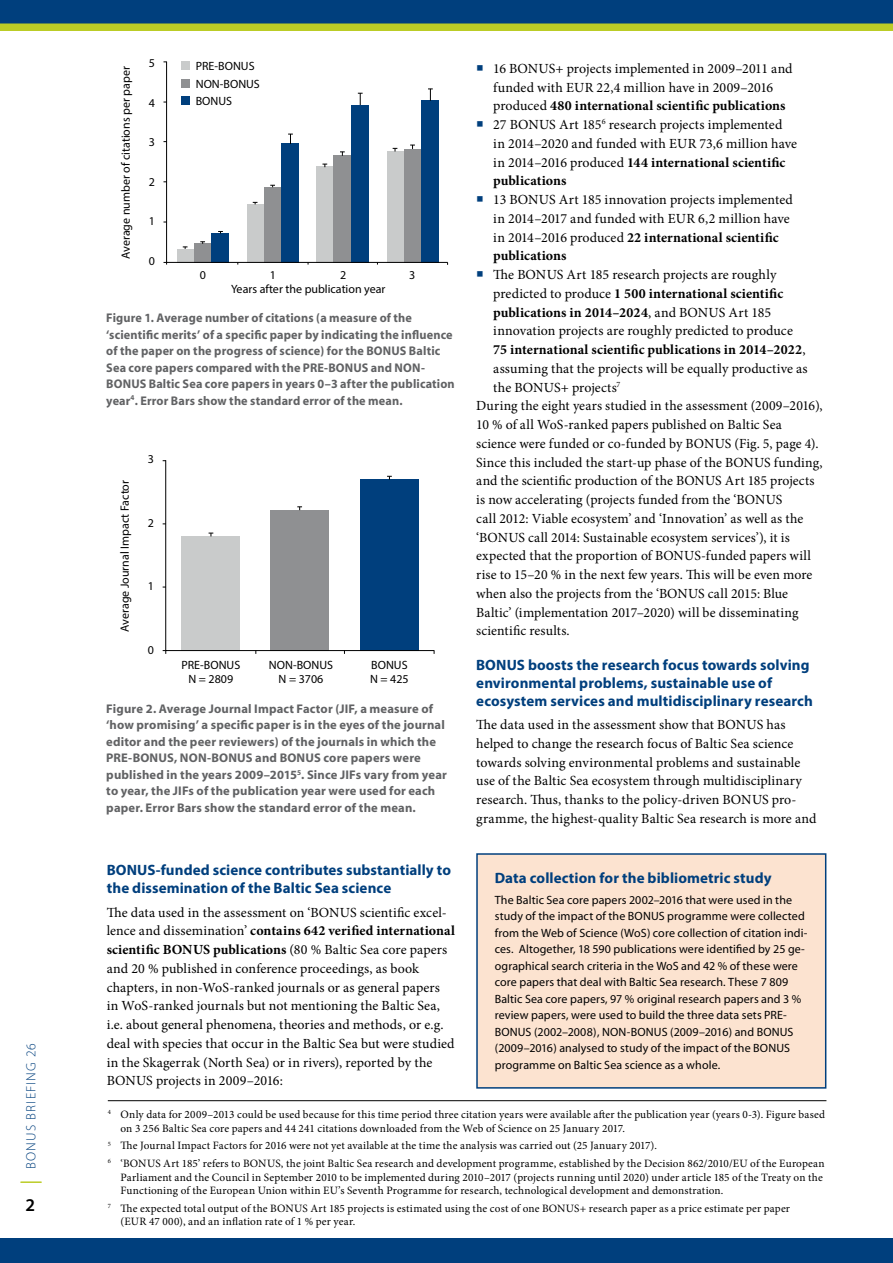
<style>
.page{position:relative;width:893px;height:1263px;background:#fff}
.page>*{position:absolute;margin:0;border:0;box-sizing:border-box;transform-origin:0 0}
.t1{font:600 18px "Myriad Pro";color:#000}
.t2{font:700 15px/18px "Myriad Pro";letter-spacing:.005em;color:#003f7d}
.t3{font:13.95px/18.8px "Minion Pro";letter-spacing:.01em;color:#000}
.t4{font:700 13.95px "Minion Pro";letter-spacing:.005em;color:#000}
.t5{font:300 13.5px "Myriad Pro";letter-spacing:.095em;color:#003f7d}
.t6{font:700 12.6px/16.5px "Myriad";letter-spacing:.015em;color:#616264}
.t7{font:12px/16.5px "Myriad";letter-spacing:.01em;color:#000}
.t8{font:12px/14.4px "Myriad Pro";color:#000}
.t9{font:11.25px/13.5px "Minion Pro";letter-spacing:.015em;color:#000}
.s1{font-weight:700}
.s2{font-weight:400}
</style>
<div class="page">
<hr style="left:21px;top:1181px;width:20px;height:2px;background:#bbcc26">
<svg style="left:0;top:0;width:893px;height:31px;background:#2d6167"></svg>
<div style="left:0;top:1239px;width:893px;height:24px;background:#003f7d"></div>
<div style="left:477px;top:854px;width:349px;height:234px;background:#fce3d0"></div>
<div style="left:476px;top:853px;width:350px;height:236px;border:2px solid #003f7d"></div>
<hr style="left:108px;top:1100px;width:718px;height:1px;background:#000">
<svg style="left:166px;top:61px;width:282px;height:202px"></svg>
<div style="left:181px;top:62px;width:8px;height:8px;background:#c9cbcb"></div>
<div style="left:181px;top:79px;width:8px;height:8px;background:#8f9092"></div>
<div style="left:181px;top:96px;width:8px;height:9px;background:#003f7d"></div>
<svg style="left:165px;top:460px;width:270px;height:191px"></svg>
<p class="t5" style="left:23px;top:1169px;width:128px;rotate:-90deg">BONUS BRIEFING 26</p>
<p class="t1" style="left:26px;top:1194px;width:11px">2</p>
<p class="t8" style="left:118px;top:259px;width:194px;rotate:-90deg">Average number of citations per paper</p>
<p class="t8" style="left:149px;top:56px;width:8px">5</p>
<p class="t8" style="left:149px;top:95px;width:8px">4</p>
<p class="t8" style="left:149px;top:135px;width:8px">3</p>
<p class="t8" style="left:149px;top:174px;width:8px">2</p>
<p class="t8" style="left:149px;top:214px;width:8px">1</p>
<p class="t8" style="left:149px;top:253px;width:8px">0</p>
<p class="t8" style="left:196px;top:58px;width:66px;line-height:17.2px">PRE-BONUS<br>NON-BONUS<br>BONUS</p>
<p class="t8" style="left:200px;top:268px;width:8px">0</p>
<p class="t8" style="left:270px;top:268px;width:8px">1</p>
<p class="t8" style="left:340px;top:268px;width:8px">2</p>
<p class="t8" style="left:409px;top:268px;width:8px">3</p>
<p class="t8" style="left:231px;top:281px;width:156px">Years after the publication year</p>
<p class="t6" style="left:106px;top:310px;width:350px">Figure 1. Average number of citations (a measure of the ‘scientific merits’ of a specific paper by indicating the influence of the paper on the progress of science) for the BONUS Baltic Sea core papers compared with the PRE-BONUS and NON-BONUS Baltic Sea core papers in years 0–3 after the publication year<sup>4</sup>. Error Bars show the standard error of the mean.</p>
<p class="t8" style="left:117px;top:632px;width:153px;rotate:-90deg">Average Journal Impact Factor</p>
<p class="t8" style="left:148px;top:451px;width:8px">3</p>
<p class="t8" style="left:148px;top:515px;width:8px">2</p>
<p class="t8" style="left:148px;top:579px;width:8px">1</p>
<p class="t8" style="left:148px;top:642px;width:8px">0</p>
<p class="t8" style="left:181px;top:657px;width:60px;text-align:center">PRE-BONUS<br>N = 2809</p>
<p class="t8" style="left:269px;top:657px;width:66px;text-align:center">NON-BONUS<br>N = 3706</p>
<p class="t8" style="left:370px;top:657px;width:40px">BONUS<br>N = 425</p>
<p class="t6" style="left:106px;top:701px;width:342px">Figure 2. Average Journal Impact Factor (JIF, a measure of ‘how promising’ a specific paper is in the eyes of the journal editor and the peer reviewers) of the journals in which the PRE-BONUS, NON-BONUS and BONUS core papers were published in the years 2009–2015<sup>5</sup>. Since JIFs vary from year to year, the JIFs of the publication year were used for each paper. Error Bars show the standard error of the mean.</p>
<p class="t2" style="left:107px;top:860px;width:346px">BONUS-funded science contributes substantially to the dissemination of the Baltic Sea science</p>
<p class="t3" style="left:107px;top:903px;width:350px">The data used in the assessment on ‘BONUS scientific excel&shy;lence and dissemination’ <span class="s1">contains 642 verified international scientific BONUS publications</span> (80 % Baltic Sea core papers and 20 % published in conference proceedings, as book chapters, in non-WoS-ranked journals or as general papers in WoS-ranked journals but not mentioning the Baltic Sea, i.e. about general phenomena, theories and methods, or e.g. deal with species that occur in the Baltic Sea but were studied in the Skagerrak (North Sea) or in rivers), reported by the BONUS projects in 2009–2016:</p>
<p class="t3" style="left:493px;top:59px;width:305px">16 BONUS+ projects implemented in 2009–2011 and funded with EUR 22,4 million have in 2009–2016 produced <span class="s1">480 international scientific publications </span>27 BONUS Art 185<sup>6</sup> research projects implemented in 2014–2020 and funded with EUR 73,6 million have in 2014–2016 produced <span class="s1">144 international scientific publications</span></p>
<p class="t3" style="left:493px;top:190px;width:301px">13 BONUS Art 185 innovation projects implemented in 2014–2017 and funded with EUR 6,2 million have in 2014–2016 produced <span class="s1">22 international scientific publications</span></p>
<p class="t3" style="left:493px;top:265px;width:285px">The BONUS Art 185 research projects are roughly</p>
<p class="t4" style="left:493px;top:283px;width:292px"><span class="s2">predicted to produce</span> 1 500 international scientific</p>
<p class="t4" style="left:493px;top:302px;width:279px">publications in 2014–2024<span class="s2">, and BONUS Art 185</span></p>
<p class="t3" style="left:493px;top:321px;width:301px">innovation projects are roughly predicted to produce</p>
<p class="t4" style="left:493px;top:340px;width:314px">75 international scientific publications in 2014–2022<span class="s2">,</span></p>
<p class="t3" style="left:493px;top:359px;width:316px">assuming that the projects will be equally productive as</p>
<p class="t3" style="left:493px;top:378px;width:129px">the BONUS+ projects<sup>7</sup></p>
<p class="t3" style="left:476px;top:396px;width:348px">During the eight years studied in the assessment (2009–2016),</p>
<p class="t3" style="left:476px;top:415px;width:307px">10 % of all WoS-ranked papers published on Baltic Sea</p>
<p class="t3" style="left:476px;top:434px;width:344px">science were funded or co-funded by BONUS (Fig. 5, page 4).</p>
<p class="t3" style="left:476px;top:453px;width:348px">Since this included the start-up phase of the BONUS funding,</p>
<p class="t3" style="left:476px;top:471px;width:340px">and the scientific production of the BONUS Art 185 projects</p>
<p class="t3" style="left:476px;top:490px;width:307px">is now accelerating (projects funded from the ‘BONUS</p>
<p class="t3" style="left:476px;top:509px;width:329px">call 2012: Viable ecosystem’ and ‘Innovation’ as well as the</p>
<p class="t3" style="left:476px;top:528px;width:315px">‘BONUS call 2014: Sustainable ecosystem services’), it is</p>
<p class="t3" style="left:476px;top:546px;width:336px">expected that the proportion of BONUS-funded papers will</p>
<p class="t3" style="left:476px;top:565px;width:338px">rise to 15–20 % in the next few years. This will be even more</p>
<p class="t3" style="left:476px;top:584px;width:313px">when also the projects from the ‘BONUS call 2015: Blue</p>
<p class="t3" style="left:476px;top:603px;width:324px">Baltic’ (implementation 2017–2020) will be disseminating</p>
<p class="t3" style="left:476px;top:621px;width:95px">scientific results.</p>
<p class="t2" style="left:476px;top:656px;width:338px">BONUS boosts the research focus towards solving environmental problems, sustainable use of ecosystem services and multidisciplinary research</p>
<p class="t3" style="left:476px;top:715px;width:342px">The data used in the assessment show that BONUS has helped to change the research focus of Baltic Sea science towards solving environmental problems and sustainable use of the Baltic Sea ecosystem through multidisciplinary research. Thus, thanks to the policy-driven BONUS pro&shy;gramme, the highest-quality Baltic Sea research is more and</p>
<p class="t2" style="left:495px;top:868px;width:278px">Data collection for the bibliometric study</p>
<p class="t7" style="left:495px;top:892px;width:314px">The Baltic Sea core papers 2002–2016 that were used in the study of the impact of the BONUS programme were collected from the Web of Science (WoS) core collection of citation indi&shy;ces. Altogether, 18 590 publications were identified by 25 ge&shy;ographical search criteria in the WoS and 42 % of these were core papers that deal with Baltic Sea research. These 7 809<br>Baltic Sea core papers, 97 % original research papers and 3 % review papers, were used to build the three data sets PRE-BONUS (2002–2008), NON-BONUS (2009–2016) and BONUS (2009–2016) analysed to study of the impact of the BONUS programme on Baltic Sea science as a whole.</p>
<p class="t9" style="left:121px;top:1108px;width:706px;text-indent:-13px"><sup>4</sup> Only data for 2009–2013 could be used because for this time period three citation years were available after the publication year (years 0-3). Figure based on 3 256 Baltic Sea core papers and 44 241 citations downloaded from the Web of Science on 25 January 2017.</p>
<p class="t9" style="left:108px;top:1137px;width:718px;line-height:17.7px"><sup>5</sup> The Journal Impact Factors for 2016 were not yet available at the time the analysis was carried out (25 January 2017).<br><sup>6</sup> ‘BONUS Art 185’ refers to BONUS, the joint Baltic Sea research and development programme, established by the Decision 862/2010/EU of the European</p>
<p class="t9" style="left:121px;top:1170px;width:704px">Parliament and the Council in September 2010 to be implemented during 2010–2017 (projects running until 2020) under article 185 of the Treaty on the<br>Functioning of the European Union within EU’s Seventh Programme for research, technological development and demonstration.</p>
<p class="t9" style="left:121px;top:1201px;width:671px;text-indent:-13px"><sup>7</sup> The expected total output of the BONUS Art 185 projects is estimated using the cost of one BONUS+ research paper as a price estimate per paper (EUR 47 000), and an inflation rate of 1 % per year.</p>
</div>
